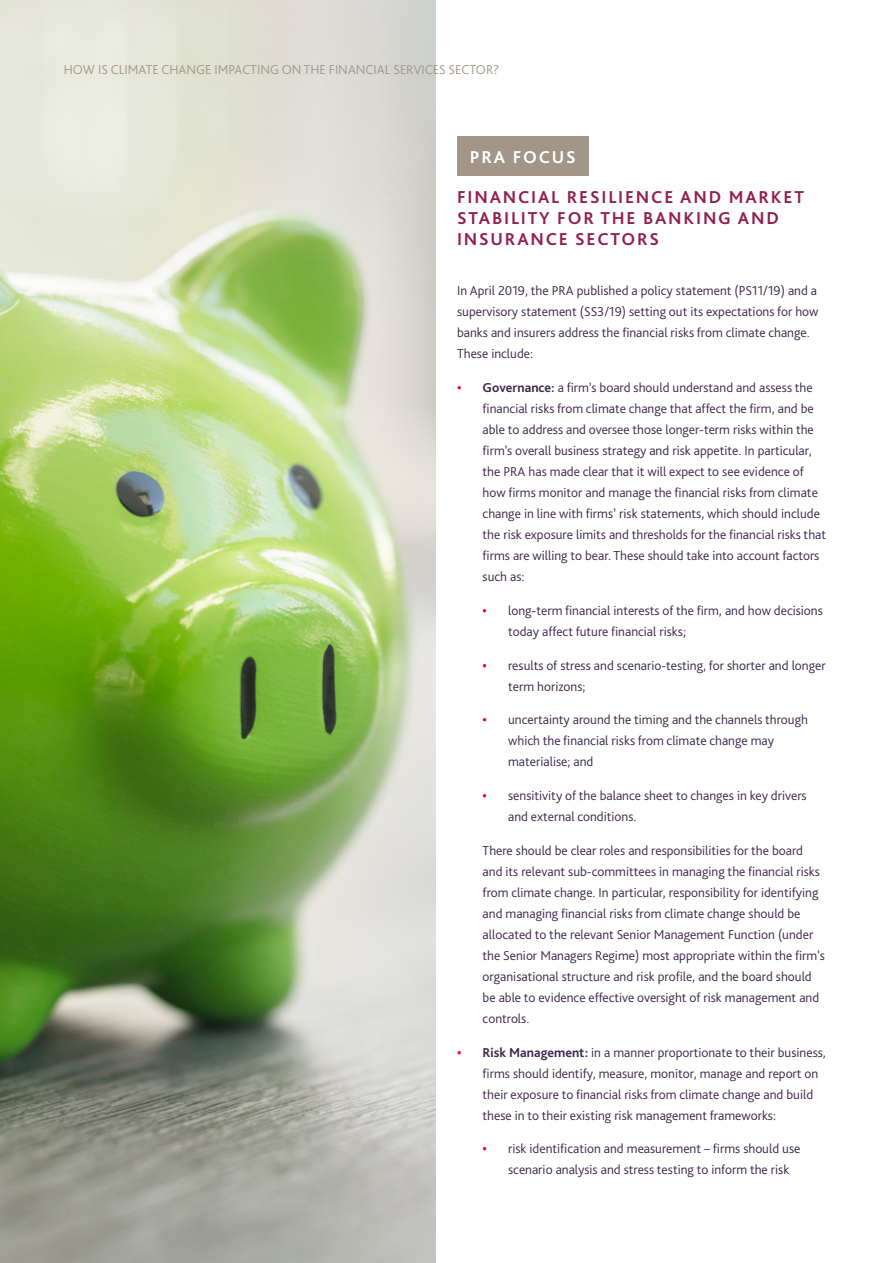
<style>
.page{position:relative;width:893px;height:1263px;background:#fff}
.page>*{position:absolute;margin:0;border:0;box-sizing:border-box;transform-origin:0 0}
.t1{font:700 18px/21px "GWLG Bliss";letter-spacing:.1em;color:#921f4f}
.t2{font:700 18px "GWLG Bliss";letter-spacing:.1em;color:#fff}
.t3{font:300 13.5px/21px "GWLG Bliss";color:#3d244b}
.t4{font:300 13.5px "GWLG Bliss";color:#a19688}
.s1{font-weight:700;color:#e30613}
.s2{font-weight:700}
</style>
<div class="page">
<img style="left:0;top:0;width:436px;height:1263px">
<div style="left:457px;top:136px;width:132px;height:39px;background:#a19688"></div>
<p class="t4" style="left:64px;top:61px;width:437px">How is Climate Change impacting on th e Financial Services sector?</p>
<h1 class="t2" style="left:470px;top:145px;width:107px">PRA FOCUS</h1>
<h1 class="t1" style="left:457px;top:187px;width:348px">FINANCIAL RESILIENCE AND MARKET<br>STABILITY FOR THE BANKING AND<br>INSURANCE SECTORS</h1>
<p class="t3" style="left:457px;top:280px;width:363px;text-indent:120px">published a policy statement (PS11/19) and a supervisory statement (SS3/19) setting out its expectations for how banks and insurers address the financial risks from climate change.<br>These include:</p>
<p class="t3" style="left:483px;top:377px;width:333px;text-indent:-26px"><span class="s1">•</span> <span class="s2">Governance:</span> a firm’s board should understand and assess the financial risks from climate change that affect the firm, and be able to address and oversee those longer-term risks within the firm’s overall business strategy and risk appetite. I n particular, the PRA</p>
<p class="t3" style="left:457px;top:280px;width:103px">I n April 2019, the PRA</p>
<p class="t3" style="left:483px;top:461px;width:345px;text-indent:46px">has made clear that it will expect to see evidence of how firms monitor and manage the financial risks from climate change in line with firms’ risk statements, which should include the risk exposure limits and thresholds for the financial risks that firms are willing to bear. These should take into account factors such as:</p>
<p class="t3" style="left:508px;top:600px;width:316px;text-indent:-26px"><span class="s1">•</span> long-term financial interests of the firm, and how decisions today affect future financial risks;</p>
<p class="t3" style="left:508px;top:654px;width:319px;text-indent:-26px"><span class="s1">•</span> results of stress and scenario-testing, for shorter and longer term horizons;</p>
<p class="t3" style="left:508px;top:709px;width:301px;text-indent:-26px"><span class="s1">•</span> uncertainty around the timing and the channels through which the financial risks from climate change may materialise; and</p>
<p class="t3" style="left:508px;top:785px;width:300px;text-indent:-26px"><span class="s1">•</span> sensitivity of the balance sheet to changes in key drivers and external conditions.</p>
<p class="t3" style="left:483px;top:840px;width:344px">There should be clear roles and responsibilities for the board and its relevant sub-committees in managing the financial risks from climate change. I n particular, responsibility for identifying and managing financial risks from climate change should be allocated to the relevant Senior Management Function (under the Senior Managers Regime) most appropriate within the firm’s organisational structure and risk profile, and the board should be able to evidence effective oversight of risk management and controls.</p>
<p class="t3" style="left:483px;top:1042px;width:345px;text-indent:-26px"><span class="s1">•</span> <span class="s2">Risk Management:</span> in a manner proportionate to their business, firms should identify, measure, monitor, manage and report on their exposure to financial risks from climate change and build these in to their existing risk management frameworks:</p>
<p class="t3" style="left:508px;top:1138px;width:294px;text-indent:-26px"><span class="s1">•</span> risk identification and measurement – firms should use scenario analysis and stress testing to inform the risk</p>
</div>
